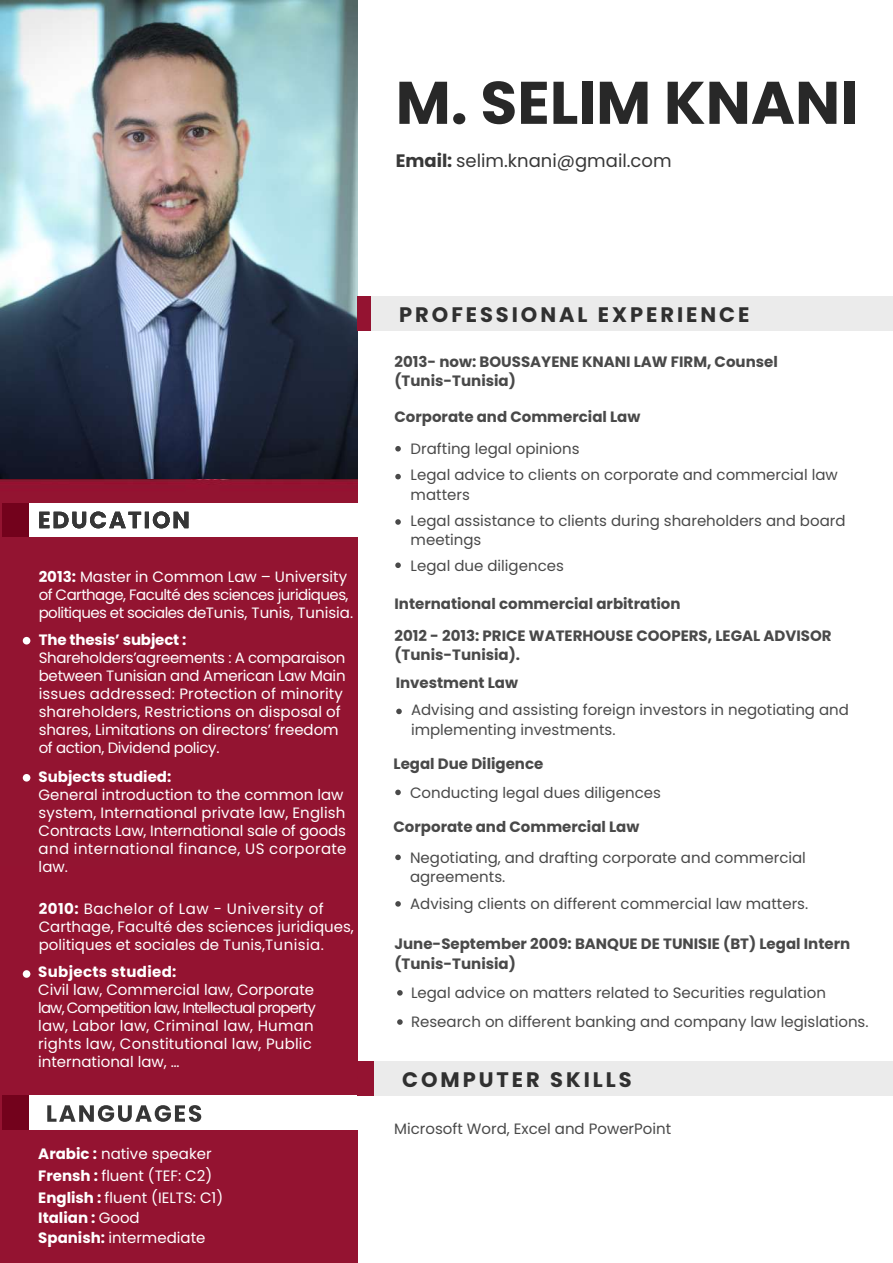
<style>
.page{position:relative;width:893px;height:1263px;background:#fff}
.page>*{position:absolute;margin:0;border:0;box-sizing:border-box;transform-origin:0 0}
.t1{font:700 60px "Poppins";color:#282828}
.t2{font:700 21px "Poppins";letter-spacing:.14em;color:#303030}
.t3{font:18px "Poppins";color:#383838}
.t4{font:15px/18px "Poppins";color:#fff}
.t5{font:15px/19.5px "Poppins";color:#494949}
.t6{font:700 15px/19.5px "Poppins";color:#494949}
.t7{font:15px/18px "Poppins";letter-spacing:-.035em;color:#fff}
.t8{font:700 15px/19.5px "Poppins";color:#fff}
.t9{font:700 15px "Poppins";letter-spacing:.025em;color:#fff}
.s1{font-weight:700}
.s2{font-weight:400}
</style>
<div class="page">
<img style="left:1px;top:1px;width:356px;height:866px">
<div style="left:1px;top:867px;width:356px;height:396px;background:#941331"></div>
<svg style="left:23px;top:637px;width:7px;height:7px"></svg>
<img style="left:29px;top:1096px;width:328px;height:33px">
<img style="left:2px;top:1096px;width:27px;height:33px">
<img style="left:29px;top:503px;width:328px;height:34px">
<img style="left:2px;top:503px;width:27px;height:34px">
<img style="left:357px;top:297px;width:14px;height:33px">
<svg style="left:23px;top:774px;width:7px;height:8px"></svg>
<svg style="left:23px;top:970px;width:7px;height:8px"></svg>
<img style="left:357px;top:1062px;width:17px;height:34px">
<svg style="left:395px;top:446px;width:6px;height:5px"></svg>
<svg style="left:396px;top:709px;width:6px;height:5px"></svg>
<svg style="left:395px;top:474px;width:6px;height:5px"></svg>
<svg style="left:395px;top:519px;width:6px;height:6px"></svg>
<svg style="left:395px;top:562px;width:6px;height:6px"></svg>
<svg style="left:395px;top:790px;width:6px;height:5px"></svg>
<svg style="left:397px;top:990px;width:6px;height:6px"></svg>
<svg style="left:397px;top:1019px;width:6px;height:6px"></svg>
<svg style="left:395px;top:854px;width:6px;height:6px"></svg>
<svg style="left:395px;top:901px;width:6px;height:6px"></svg>
<img style="left:39px;top:511px;width:149px;height:17px">
<img style="left:47px;top:1105px;width:154px;height:17px">
<h1 class="t1" style="left:396px;top:68px;width:464px">M. SELIM KNANI</h1>
<p class="t3" style="left:396px;top:150px;width:277px"><span class="s1">Email:</span> selim.knani@gmail.com</p>
<p class="t7" style="left:39px;top:567px;width:316px"><span class="s1">2013:</span> Master in Common Law – University of Carthage, Faculté des sciences juridiques, politiques et sociales deTunis, Tunis, Tunisia.</p>
<p class="t8" style="left:39px;top:630px;width:149px">The thesis’ subject :</p>
<p class="t4" style="left:39px;top:648px;width:308px">Shareholders’agreements : A comparaison between Tunisian and American Law Main issues addressed: Protection of minority shareholders, Restrictions on disposal of shares, Limitations on directors’ freedom of action, Dividend policy.</p>
<p class="t8" style="left:39px;top:767px;width:134px">Subjects studied:</p>
<p class="t4" style="left:39px;top:785px;width:309px">General introduction to the common law system, International private law, English Contracts Law, International sale of goods and international finance, US corporate law.</p>
<p class="t4" style="left:39px;top:900px;width:317px"><span class="s1">2010:</span> Bachelor of Law - University of<br>Carthage, Faculté des sciences juridiques, politiques et sociales de Tunis,Tunisia.</p>
<p class="t9" style="left:38px;top:963px;width:140px">Subjects studied:</p>
<p class="t4" style="left:38px;top:981px;width:279px">Civil law, Commercial law, Corporate law, Competition law, Intellectual property law, Labor law, Criminal law, Human rights law, Constitutional law, Public international law, …</p>
<p class="t4" style="left:38px;top:1143px;width:186px;line-height:21.8px"><span class="s1">Arabic :</span> native speaker<br><span class="s1">Frensh :</span> fluent (TEF: C2)<br><span class="s1">English :</span> fluent (IELTS: C1)</p>
<p class="t8" style="left:38px;top:1208px;width:169px">Italian : <span class="s2">Good<br></span>Spanish: <span class="s2">intermediate</span></p>
<h2 class="t2" style="left:399px;top:302px;width:352px">PROFESSIONAL EXPERIENCE</h2>
<p class="t6" style="left:394px;top:352px;width:385px">2013- now: BOUSSAYENE KNANI LAW FIRM, Counsel (Tunis-Tunisia)</p>
<p class="t6" style="left:394px;top:407px;width:247px">Corporate and Commercial Law</p>
<p class="t5" style="left:411px;top:439px;width:170px">Drafting legal opinions</p>
<p class="t5" style="left:411px;top:465px;width:429px">Legal advice to clients on corporate and commercial law matters</p>
<p class="t5" style="left:411px;top:511px;width:436px">Legal assistance to clients during shareholders and board meetings</p>
<p class="t5" style="left:411px;top:556px;width:155px">Legal due diligences</p>
<p class="t6" style="left:394px;top:594px;width:287px">International commercial arbitration</p>
<p class="t6" style="left:394px;top:626px;width:439px">2012 - 2013: PRICE WATERHOUSE COOPERS, LEGAL ADVISOR (Tunis-Tunisia).</p>
<p class="t6" style="left:396px;top:673px;width:124px">Investment Law</p>
<p class="t5" style="left:411px;top:700px;width:439px">Advising and assisting foreign investors in negotiating and implementing investments.</p>
<p class="t6" style="left:393px;top:754px;width:151px">Legal Due Diligence</p>
<p class="t5" style="left:410px;top:783px;width:252px">Conducting legal dues diligences</p>
<p class="t6" style="left:393px;top:817px;width:247px">Corporate and Commercial Law</p>
<p class="t5" style="left:410px;top:848px;width:397px">Negotiating, and drafting corporate and commercial agreements.</p>
<p class="t5" style="left:410px;top:894px;width:400px">Advising clients on different commercial law matters.</p>
<p class="t6" style="left:394px;top:934px;width:457px">June-September 2009: BANQUE DE TUNISIE (BT) Legal Intern (Tunis-Tunisia)</p>
<p class="t5" style="left:411px;top:978px;width:459px;line-height:29.1px">Legal advice on matters related to Securities regulation<br>Research on different banking and company law legislations.</p>
<h2 class="t2" style="left:402px;top:1067px;width:231px">COMPUTER SKILLS</h2>
<p class="t5" style="left:394px;top:1119px;width:279px">Microsoft Word, Excel and PowerPoint</p>
</div>
